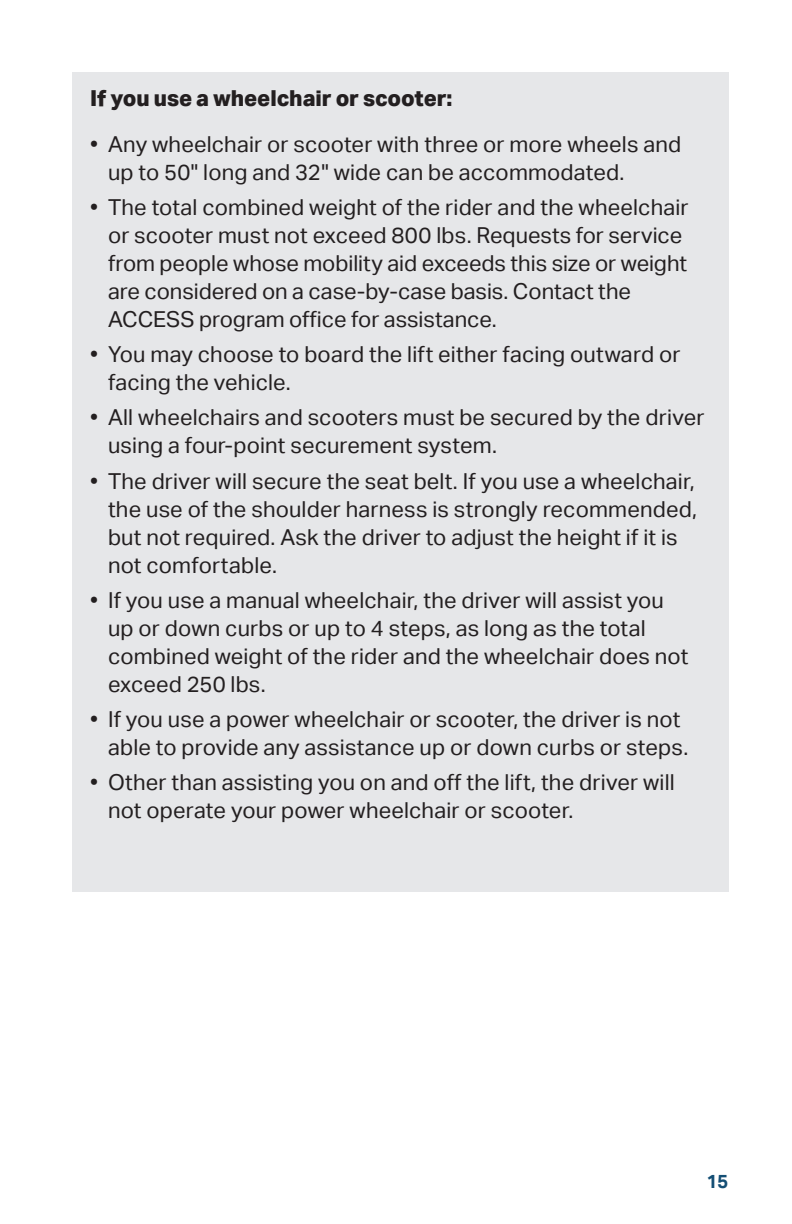
<style>
.page{position:relative;width:792px;height:1224px;background:#fff}
.page>*{position:absolute;margin:0;border:0;box-sizing:border-box;transform-origin:0 0}
.t1{font:22px/28px "Aktiv Grotesk";letter-spacing:.005em;color:#231f20}
.t2{font:800 22px "Aktiv Grotesk";letter-spacing:-.005em;color:#231f20}
.t3{font:700 19px "Aktiv Grotesk";color:#144e74}
</style>
<div class="page">
<div style="left:72px;top:72px;width:657px;height:819px;background:#e6e7e9"></div>
<h3 class="t2" style="left:90px;top:85px;width:364px">If you use a wheelchair or scooter:</h3>
<p class="t1" style="left:108px;top:130px;width:575px;text-indent:-18px">• Any wheelchair or scooter with three or more wheels and up to 50" long and 32" wide can be accommodated.</p>
<p class="t1" style="left:108px;top:193px;width:582px;text-indent:-18px">• The total combined weight of the rider and the wheelchair or scooter must not exceed 800 lbs. Requests for service from people whose mobility aid exceeds this size or weight are considered on a case-by-case basis. Contact the ACCESS program office for assistance.</p>
<p class="t1" style="left:108px;top:341px;width:574px;text-indent:-18px">• You may choose to board the lift either facing outward or facing the vehicle.</p>
<p class="t1" style="left:108px;top:404px;width:598px;text-indent:-18px">• All wheelchairs and scooters must be secured by the driver using a four-point securement system.</p>
<p class="t1" style="left:108px;top:467px;width:591px;text-indent:-18px">• The driver will secure the seat belt. If you use a wheelchair, the use of the shoulder harness is strongly recommended, but not required. Ask the driver to adjust the height if it is not comfortable.</p>
<p class="t1" style="left:108px;top:586px;width:582px;text-indent:-18px">• If you use a manual wheelchair, the driver will assist you up or down curbs or up to 4 steps, as long as the total combined weight of the rider and the wheelchair does not exceed 250 lbs.</p>
<p class="t1" style="left:108px;top:705px;width:582px;text-indent:-18px">• If you use a power wheelchair or scooter, the driver is not able to provide any assistance up or down curbs or steps.</p>
<p class="t1" style="left:108px;top:769px;width:568px;text-indent:-18px">• Other than assisting you on and off the lift, the driver will not operate your power wheelchair or scooter.</p>
<p class="t3" style="left:707px;top:1170px;width:23px">15</p>
</div>
